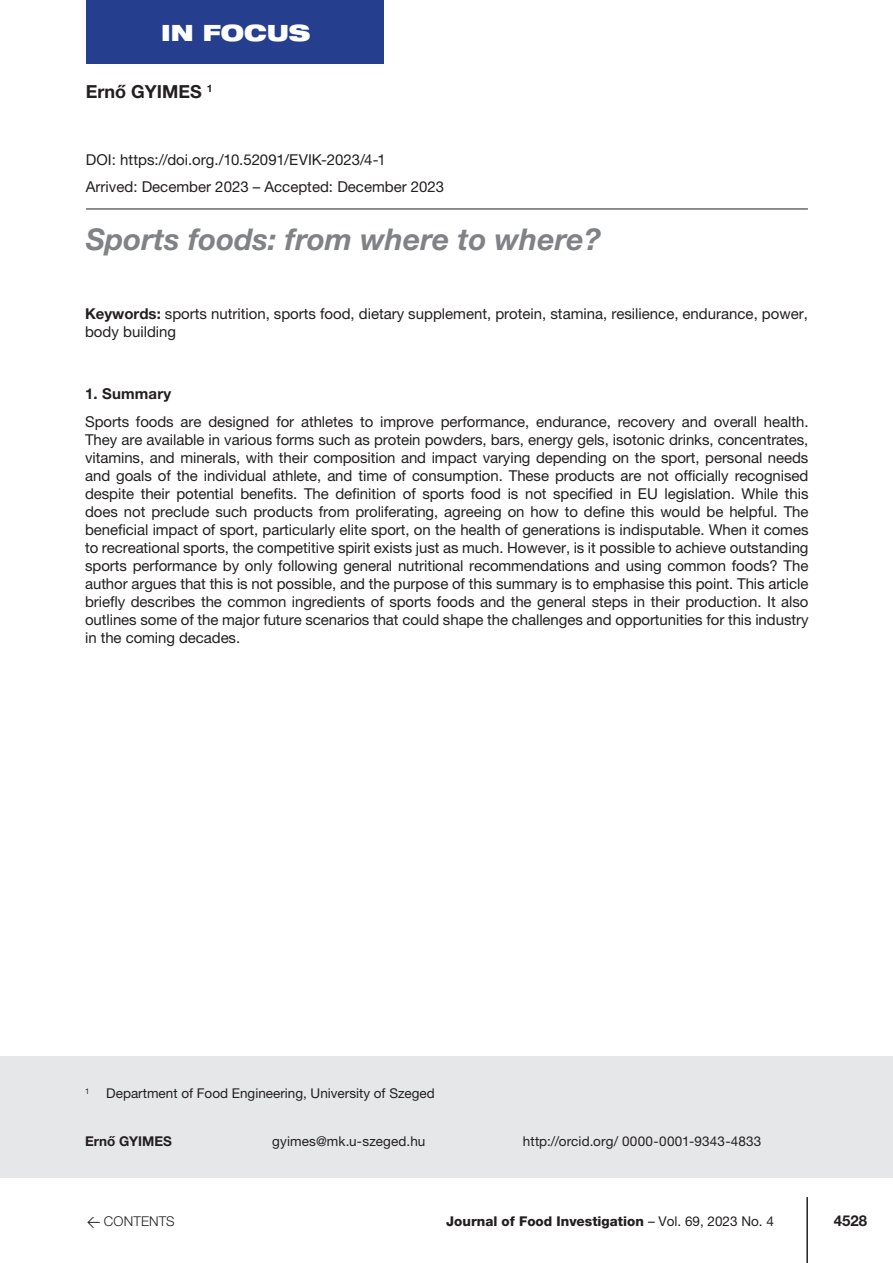
<style>
.page{position:relative;width:893px;height:1263px;background:#fff}
.page>*{position:absolute;margin:0;border:0;box-sizing:border-box;transform-origin:0 0}
.t1{font:italic 700 30px "Helvetica Neue LT Pro";color:#808285}
.t2{font:900 expanded 22.5px "Helvetica Neue LT Pro";color:#fff}
.t3{font:700 18px "Helvetica Neue LT Pro";color:#231f20}
.t4{font:15px/18px "Helvetica Neue LT Pro";color:#231f20}
.t5{font:700 15px "Helvetica Neue LT Pro";letter-spacing:.01em;color:#231f20}
.t6{font:13.5px "Helvetica Neue LT Pro";color:#231f20}
.t7{font:800 13.5px "Helvetica Neue LT Pro";color:#231f20}
.t8{font:700 13.5px "Helvetica Neue LT Pro";color:#231f20}
.t9{font:300 13.5px "Helvetica Neue LT Pro";letter-spacing:.01em;color:#231f20}
.t10{font:7.8px "Helvetica Neue LT Pro";color:#231f20}
.s1{font-weight:700}
.s2{font-family:"WESSLINGDIN";font-weight:400}
.s3{font-weight:400}
</style>
<div class="page">
<hr style="left:806px;top:1197px;width:2px;height:66px;background:#231f20">
<div style="left:86px;top:0;width:298px;height:64px;background:#253f8e"></div>
<hr style="left:86px;top:209px;width:722px;height:1px;background:#231f20">
<div style="left:0;top:1057px;width:893px;height:121px;background:#e6e7e9"></div>
<p class="t2" style="left:161px;top:18px;width:151px">IN FOCUS</p>
<p class="t3" style="left:86px;top:80px;width:128px">Ernő GYIMES <sup>1</sup></p>
<p class="t4" style="left:86px;top:150px;width:301px">DOI: https://doi.org./10.52091/EVIK-2023/4-1</p>
<p class="t4" style="left:86px;top:178px;width:360px">Arrived: December 2023 – Accepted: December 2023</p>
<p class="t1" style="left:86px;top:221px;width:517px">Sports foods: from where to where?</p>
<p class="t4" style="left:85px;top:305px;width:724px"><span class="s1">Keywords:</span> sports nutrition, sports food, dietary supplement, protein, stamina, resilience, endurance, power, body building</p>
<p class="t5" style="left:85px;top:385px;width:88px">1. Summary</p>
<p class="t4" style="left:85px;top:412px;width:725px;text-align:justify">Sports foods are designed for athletes to improve performance, endurance, recovery and overall health.<br>They are available in various forms such as protein powders, bars, energy gels, isotonic drinks, concentrates, vitamins, and minerals, with their composition and impact varying depending on the sport, personal needs and goals of the individual athlete, and time of consumption. These products are not officially recognised despite their potential benefits. The definition of sports food is not specified in EU legislation. While this does not preclude such products from proliferating, agreeing on how to define this would be helpful. The beneficial impact of sport, particularly elite sport, on the health of generations is indisputable. When it comes to recreational sports, the competitive spirit exists just as much. However, is it possible to achieve outstanding sports performance by only following general nutritional recommendations and using common foods? The author argues that this is not possible, and the purpose of this summary is to emphasise this point. This article briefly describes the common ingredients of sports foods and the general steps in their production. It also outlines some of the major future scenarios that could shape the challenges and opportunities for this industry in the coming decades.</p>
<p class="t10" style="left:85px;top:1086px;width:6px">1</p>
<p class="t6" style="left:106px;top:1085px;width:330px">Department of Food Engineering, University of Szeged</p>
<p class="t8" style="left:85px;top:1133px;width:88px">Ernő GYIMES</p>
<p class="t6" style="left:272px;top:1133px;width:155px">gyimes@mk.u-szeged.hu</p>
<p class="t6" style="left:523px;top:1133px;width:240px">http://orcid.org/ 0000-0001-9343-4833</p>
<p class="t9" style="left:87px;top:1213px;width:90px"><span class="s2">←</span> CONTENTS</p>
<p class="t7" style="left:446px;top:1213px;width:329px">Journal of Food Investigation <span class="s3">– Vol. 69, 2023 No. 4</span></p>
<p class="t5" style="left:834px;top:1211px;width:35px">4528</p>
</div>
